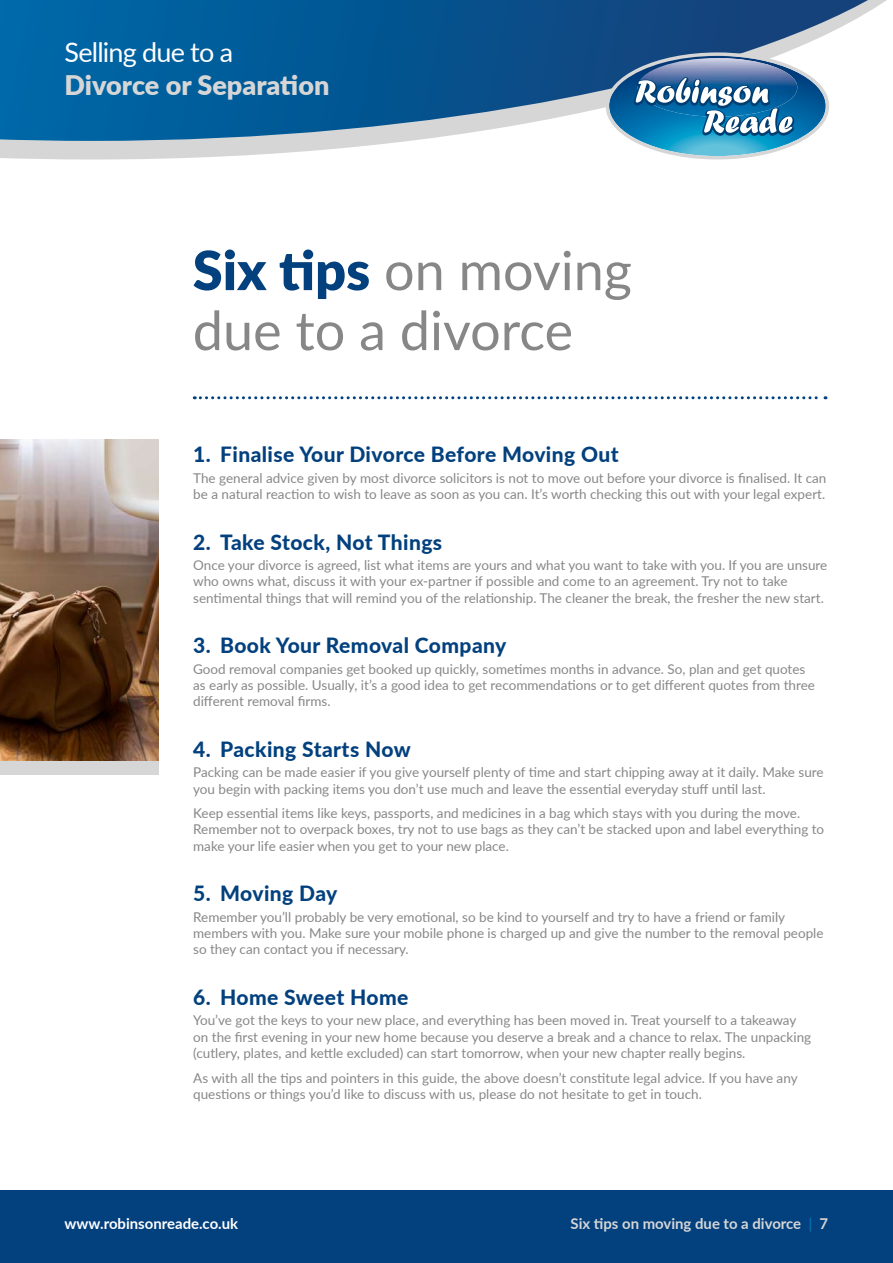
<style>
.page{position:relative;width:893px;height:1263px;background:#fff}
.page>*{position:absolute;margin:0;border:0;box-sizing:border-box;transform-origin:0 0}
.t1{font:54px/60px "Lato";color:#878787}
.t2{font:900 27px "Lato";color:#d6d6d6}
.t3{font:27px "Lato";letter-spacing:-.03em;color:#fff}
.t4{font:800 21px "Lato";letter-spacing:.02em;color:#02407e}
.t5{font:700 14.85px "Lato";color:#d6d6d6}
.t6{font:700 14.85px "Lato";color:#fff}
.t7{font:13.5px/16.2px "Lato";color:#878787}
.s1{font-weight:900;color:#02407e}
.s2{color:#006cad}
</style>
<div class="page">
<div style="left:0;top:1191px;width:893px;height:72px;background:#02407e"></div>
<svg style="left:0;top:141px;width:407px;height:18px;fill:#d6d6d6"></svg>
<svg style="left:0;top:0;width:887px;height:141px;background:#2b70a3"></svg>
<svg style="left:606px;top:52px;width:223px;height:107px"></svg>
<img style="left:0;top:439px;width:158px;height:322px">
<div style="left:0;top:761px;width:158px;height:14px;background:#d6d6d6"></div>
<svg style="left:194px;top:396px;width:632px;height:3px"></svg>
<h2 class="t3" style="left:65px;top:33px;width:170px">Selling due to a</h2>
<h2 class="t2" style="left:65px;top:65px;width:266px">Divorce or Separation</h2>
<h1 class="t1" style="left:193px;top:238px;width:441px"><span class="s1">Six tips</span> on moving due to a divorce</h1>
<h3 class="t4" style="left:193px;top:439px;width:427px">1. Finalise Your Divorce Before Moving Out</h3>
<p class="t7" style="left:193px;top:469px;width:635px">The general advice given by most divorce solicitors is not to move out before your divorce is finalised. It can be a natural reaction to wish to leave as soon as you can. It’s worth checking this out with your legal expert.</p>
<h3 class="t4" style="left:193px;top:526px;width:251px">2. Take Stock, Not Things</h3>
<p class="t7" style="left:193px;top:557px;width:636px">Once your divorce is agreed, list what items are yours and what you want to take with you. If you are unsure who owns what, discuss it with your ex-partner if possible and come to an agreement. Try not to take sentimental things that will remind you of the relationship. The cleaner the break, the fresher the new start.</p>
<h3 class="t4" style="left:193px;top:630px;width:315px">3. Book Your Removal Company</h3>
<p class="t7" style="left:193px;top:660px;width:623px">Good removal companies get booked up quickly, sometimes months in advance. So, plan and get quotes as early as possible. Usually, it’s a good idea to get recommendations or to get different quotes from three different removal firms.</p>
<h3 class="t4" style="left:193px;top:734px;width:219px">4. Packing Starts Now</h3>
<p class="t7" style="left:193px;top:764px;width:632px">Packing can be made easier if you give yourself plenty of time and start chipping away at it daily. Make sure you begin with packing items you don’t use much and leave the essential everyday stuff until last.</p>
<p class="t7" style="left:193px;top:805px;width:633px">Keep essential items like keys, passports, and medicines in a bag which stays with you during the move.<br>Remember not to overpack boxes, try not to use bags as they can’t be stacked upon and label everything to make your life easier when you get to your new place.</p>
<h3 class="t4" style="left:193px;top:878px;width:146px">5. Moving Day</h3>
<p class="t7" style="left:193px;top:908px;width:632px">Remember you’ll probably be very emotional, so be kind to yourself and try to have a friend or family members with you. Make sure your mobile phone is charged up and give the number to the removal people so they can contact you if necessary.</p>
<h3 class="t4" style="left:193px;top:982px;width:217px">6. Home Sweet Home</h3>
<p class="t7" style="left:193px;top:1012px;width:619px">You’ve got the keys to your new place, and everything has been moved in. Treat yourself to a takeaway on the first evening in your new home because you deserve a break and a chance to relax. The unpacking (cutlery, plates, and kettle excluded) can start tomorrow, when your new chapter really begins.</p>
<p class="t7" style="left:193px;top:1069px;width:606px">As with all the tips and pointers in this guide, the above doesn’t constitute legal advice. If you have any questions or things you’d like to discuss with us, please do not hesitate to get in touch.</p>
<p class="t6" style="left:65px;top:1213px;width:175px">www.robinsonreade.co.uk</p>
<p class="t5" style="left:571px;top:1213px;width:259px">Six tips on moving due to a divorce <span class="s2">|</span> 7</p>
</div>
